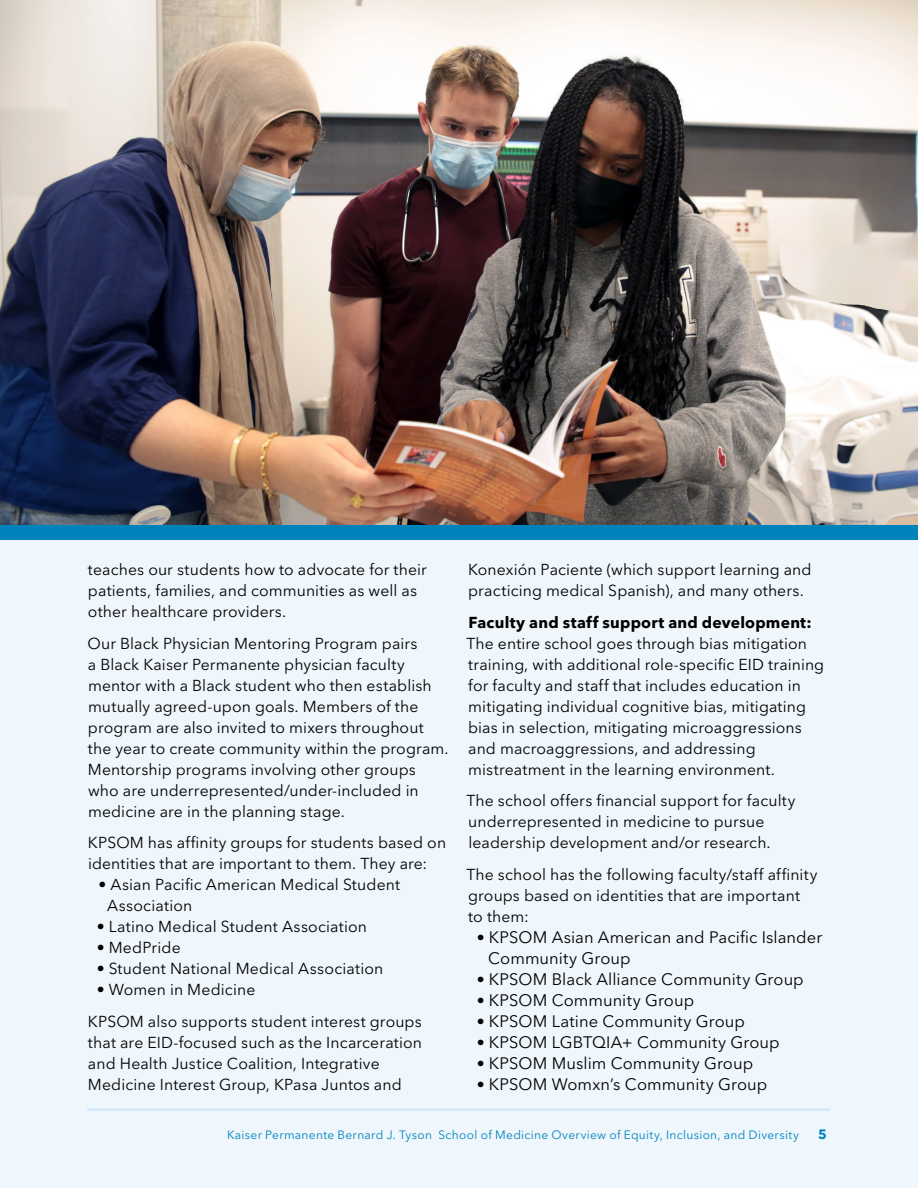
<style>
.page{position:relative;width:918px;height:1188px;background:#eff7fd}
.page>*{position:absolute;margin:0;border:0;box-sizing:border-box;transform-origin:0 0}
.little_solid_bullet{font:16.5px/21px "Avenir Next LT Pro";letter-spacing:.005em;color:#000}
.circle_bullet{font:15.75px/21px "Avenir Next LT Pro";letter-spacing:.005em;color:#000}
.circle_bullet-2{font:700 15.75px "Avenir Next LT Pro";letter-spacing:.015em;color:#000}
.t1{font:700 13.5px "Avenir Next LT Pro";color:#0083bb}
.t2{font:12px "Avenir Next LT Pro";letter-spacing:.025em;color:#0083bb}
.s1{font-size:15.75px}
</style>
<div class="page">
<hr style="left:88px;top:1108px;width:742px;height:3px;background:#d7eaf9">
<img style="left:0;top:0;width:918px;height:525px">
<div style="left:0;top:525px;width:918px;height:14px;background:#0083bb"></div>
<p class="circle_bullet" style="left:88px;top:559px;width:340px">teaches our students how to advocate for their patients, families, and communities as well as other healthcare providers.</p>
<p class="circle_bullet" style="left:88px;top:633px;width:363px">Our Black Physician Mentoring Program pairs<br>a Black Kaiser Permanente physician faculty mentor with a Black student who then establish mutually agreed-upon goals. Members of the program are also invited to mixers throughout the year to create community within the program.<br>Mentorship programs involving other groups who are underrepresented/under-included in medicine are in the planning stage.</p>
<p class="circle_bullet" style="left:88px;top:832px;width:360px">KPSOM has affinity groups for students based on identities that are important to them. They are:</p>
<p class="circle_bullet" style="left:107px;top:874px;width:294px;text-indent:-9px">• Asian Pacific American Medical Student<br>Association</p>
<p class="circle_bullet" style="left:97px;top:916px;width:272px">• Latino Medical Student Association</p>
<p class="circle_bullet" style="left:97px;top:937px;width:86px">• MedPride</p>
<p class="circle_bullet" style="left:97px;top:958px;width:288px">• Student National Medical Association</p>
<p class="circle_bullet" style="left:97px;top:979px;width:160px">• Women in Medicine</p>
<p class="circle_bullet" style="left:88px;top:1011px;width:336px">KPSOM also supports student interest groups that are EID-focused such as the Incarceration and Health Justice Coalition, Integrative Medicine Interest Group, KPasa Juntos and</p>
<p class="circle_bullet" style="left:468px;top:559px;width:345px">Konexión Paciente (which support learning and practicing medical Spanish), and many others.</p>
<p class="circle_bullet-2" style="left:468px;top:612px;width:345px">Faculty and staff support and development:</p>
<p class="circle_bullet" style="left:466px;top:633px;width:359px">The entire school goes through bias mitigation training, with additional role-specific EID training for faculty and staff that includes education in mitigating individual cognitive bias, mitigating bias in selection, mitigating microaggressions and macroaggressions, and addressing mistreatment in the learning environment.</p>
<p class="circle_bullet" style="left:466px;top:790px;width:331px">The school offers financial support for faculty underrepresented in medicine to pursue leadership development and/or research.</p>
<p class="circle_bullet" style="left:466px;top:864px;width:353px">The school has the following faculty/staff affinity groups based on identities that are important<br>to them:</p>
<p class="little_solid_bullet" style="left:488px;top:926px;width:336px;text-indent:-11px"><span class="s1">•</span> KPSOM Asian American and Pacific Islander<br>Community Group</p>
<p class="little_solid_bullet" style="left:477px;top:968px;width:328px"><span class="s1">•</span> KPSOM Black Alliance Community Group</p>
<p class="little_solid_bullet" style="left:477px;top:989px;width:219px"><span class="s1">•</span> KPSOM Community Group</p>
<p class="little_solid_bullet" style="left:477px;top:1010px;width:270px"><span class="s1">•</span> KPSOM Latine Community Group</p>
<p class="little_solid_bullet" style="left:477px;top:1031px;width:304px"><span class="s1">•</span> KPSOM LGBTQIA+ Community Group</p>
<p class="little_solid_bullet" style="left:477px;top:1052px;width:278px"><span class="s1">•</span> KPSOM Muslim Community Group</p>
<p class="little_solid_bullet" style="left:477px;top:1073px;width:292px"><span class="s1">•</span> KPSOM Womxn’s Community Group</p>
<p class="t2" style="left:227px;top:1128px;width:574px">Kaiser Permanente Bernard J. Tyson School of Medicine Overview of Equity, Inclusion, and Diversity</p>
<p class="t1" style="left:818px;top:1126px;width:10px">5</p>
</div>
